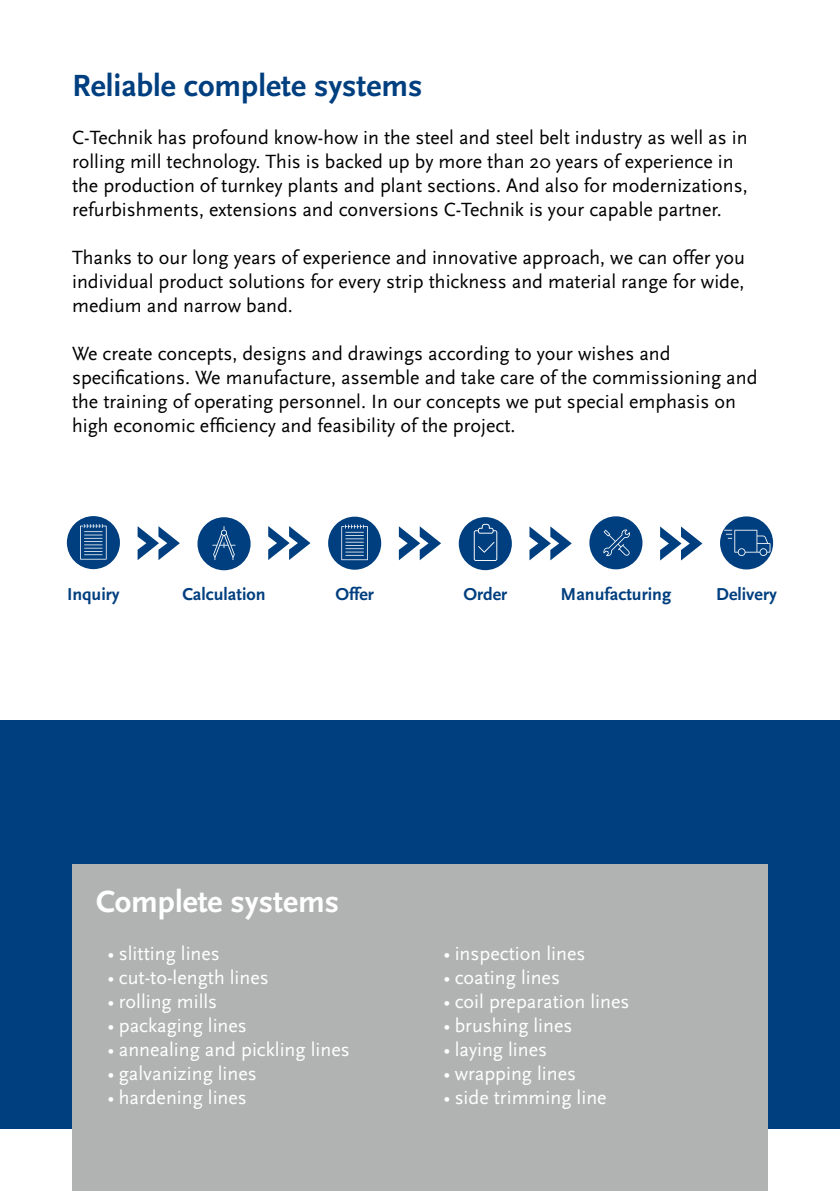
<style>
.page{position:relative;width:840px;height:1191px;background:#fff}
.page>*{position:absolute;margin:0;border:0;box-sizing:border-box;transform-origin:0 0}
.t1{font:700 32px "Scala Sans";color:#003f7f}
.t2{font:700 32px "Scala Sans";color:#fff}
.t3{font:20px/24px "Scala Sans";color:#000}
.t4{font:20px "Scala Sans";color:#fff}
.t5{font:700 18px "Scala Sans";color:#003f7f}
</style>
<div class="page">
<div style="left:0;top:720px;width:839px;height:408px;background:#003f7f"></div>
<div style="left:72px;top:864px;width:695px;height:327px;background:#b1b3b2"></div>
<div style="left:198px;top:518px;width:51px;height:51px;background:#003f7f;border-radius:50%"></div>
<div style="left:197px;top:517px;width:53px;height:53px;border:2px solid #003f7f;border-radius:50%"></div>
<div style="left:590px;top:517px;width:51px;height:51px;background:#003f7f;border-radius:50%"></div>
<div style="left:589px;top:516px;width:53px;height:53px;border:2px solid #003f7f;border-radius:50%"></div>
<div style="left:720px;top:517px;width:51px;height:51px;background:#003f7f;border-radius:50%"></div>
<div style="left:719px;top:516px;width:53px;height:53px;border:2px solid #003f7f;border-radius:50%"></div>
<svg style="left:268px;top:526px;width:42px;height:34px"></svg>
<svg style="left:137px;top:526px;width:43px;height:34px"></svg>
<svg style="left:398px;top:526px;width:43px;height:34px"></svg>
<svg style="left:529px;top:526px;width:42px;height:34px"></svg>
<svg style="left:660px;top:526px;width:42px;height:34px"></svg>
<div style="left:68px;top:517px;width:51px;height:51px;background:#003f7f;border-radius:50%"></div>
<div style="left:67px;top:516px;width:53px;height:53px;border:2px solid #003f7f;border-radius:50%"></div>
<svg style="left:80px;top:524px;width:27px;height:35px"></svg>
<div style="left:329px;top:517px;width:51px;height:51px;background:#003f7f;border-radius:50%"></div>
<div style="left:328px;top:516px;width:53px;height:53px;border:2px solid #003f7f;border-radius:50%"></div>
<svg style="left:341px;top:524px;width:26px;height:36px"></svg>
<div style="left:459px;top:518px;width:51px;height:51px;background:#003f7f;border-radius:50%"></div>
<div style="left:458px;top:517px;width:53px;height:53px;border:2px solid #003f7f;border-radius:50%"></div>
<svg style="left:473px;top:524px;width:23px;height:37px"></svg>
<svg style="left:212px;top:526px;width:23px;height:33px"></svg>
<svg style="left:603px;top:529px;width:27px;height:27px"></svg>
<svg style="left:723px;top:530px;width:47px;height:26px"></svg>
<h1 class="t1" style="left:72px;top:68px;width:351px">Reliable complete systems</h1>
<p class="t3" style="left:72px;top:126px;width:676px">C-Technik has profound know-how in the steel and steel belt industry as well as in rolling mill technology. This is backed up by more than 20 years of experience in the production of turnkey plants and plant sections. And also for modernizations, refurbishments, extensions and conversions C-Technik is your capable partner.</p>
<p class="t3" style="left:72px;top:246px;width:674px;text-align:justify">Thanks to our long years of experience and innovative approach, we can offer you individual product solutions for every strip thickness and material range for wide, medium and narrow band.</p>
<p class="t3" style="left:72px;top:342px;width:686px">We create concepts, designs and drawings according to your wishes and specifications. We manufacture, assemble and take care of the commissioning and the training of operating personnel. In our concepts we put special emphasis on high economic efficiency and feasibility of the project.</p>
<p class="t5" style="left:67px;top:584px;width:54px">Inquiry</p>
<p class="t5" style="left:182px;top:584px;width:84px">Calculation</p>
<p class="t5" style="left:335px;top:584px;width:40px">Offer</p>
<p class="t5" style="left:463px;top:584px;width:45px">Order</p>
<p class="t5" style="left:560px;top:584px;width:112px">Manufacturing</p>
<p class="t5" style="left:715px;top:584px;width:62px">Delivery</p>
<h1 class="t2" style="left:96px;top:884px;width:244px">Complete systems</h1>
<p class="t4" style="left:107px;top:943px;width:114px">• slitting lines</p>
<p class="t4" style="left:107px;top:967px;width:163px">• cut-to-length lines</p>
<p class="t4" style="left:107px;top:991px;width:111px">• rolling mills</p>
<p class="t4" style="left:107px;top:1015px;width:141px">• packaging lines</p>
<p class="t4" style="left:107px;top:1039px;width:243px">• annealing and pickling lines</p>
<p class="t4" style="left:107px;top:1063px;width:151px">• galvanizing lines</p>
<p class="t4" style="left:107px;top:1087px;width:141px">• hardening lines</p>
<p class="t4" style="left:443px;top:943px;width:143px">• inspection lines</p>
<p class="t4" style="left:443px;top:967px;width:118px">• coating lines</p>
<p class="t4" style="left:443px;top:991px;width:187px">• coil preparation lines</p>
<p class="t4" style="left:443px;top:1015px;width:131px">• brushing lines</p>
<p class="t4" style="left:443px;top:1039px;width:105px">• laying lines</p>
<p class="t4" style="left:443px;top:1063px;width:134px">• wrapping lines</p>
<p class="t4" style="left:443px;top:1087px;width:165px">• side trimming line</p>
</div>
